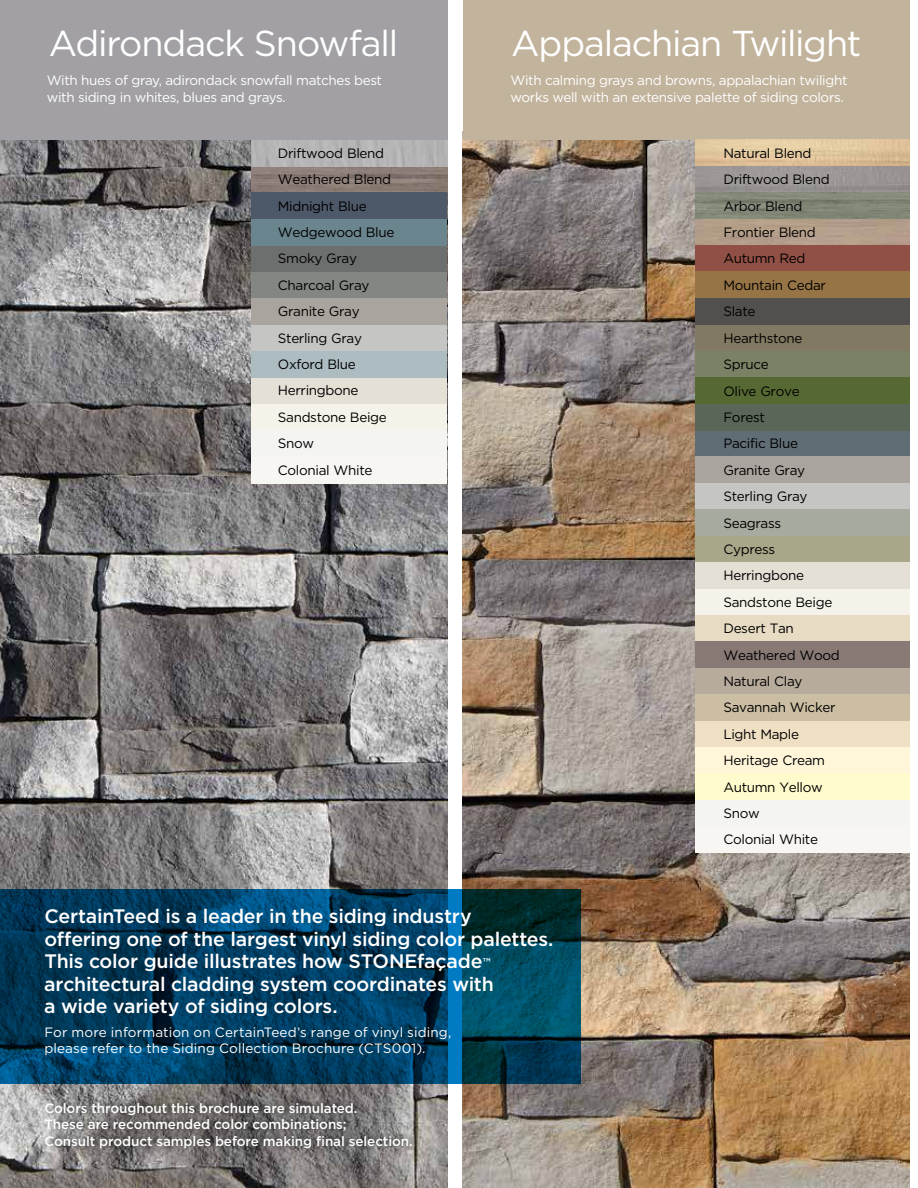
<style>
.page{position:relative;width:918px;height:1188px;background:#fff}
.page>*{position:absolute;margin:0;border:0;box-sizing:border-box;transform-origin:0 0}
.t1{font:36px "Gotham";letter-spacing:-.035em;color:#fff}
.t2{font:500 19.5px/22.5px "Gotham";letter-spacing:-.01em;color:#fff}
.t3{font:13.5px/26.4px "Gotham";letter-spacing:-.025em;color:#000}
.t4{font:13.5px/17.2px "Gotham";letter-spacing:-.025em;color:#fff}
.t5{font:500 13.5px/16.5px "Gotham";letter-spacing:-.005em;color:#fff}
.t6{font:13.5px/16.2px "Gotham";letter-spacing:.01em;color:#fff}
.s1{font-size:11.4px}
</style>
<div class="page">
<img style="left:0;top:140px;width:447px;height:1048px">
<img style="left:463px;top:140px;width:447px;height:1048px">
<img style="left:252px;top:140px;width:195px;height:53px">
<div style="left:252px;top:272px;width:195px;height:26px;background:#838683"></div>
<div style="left:252px;top:246px;width:195px;height:26px;background:#6d6e6e"></div>
<div style="left:252px;top:193px;width:195px;height:26px;background:#4d5869"></div>
<div style="left:252px;top:298px;width:195px;height:27px;background:#a9a49d"></div>
<div style="left:252px;top:219px;width:195px;height:27px;background:#6b858e"></div>
<div style="left:252px;top:325px;width:195px;height:26px;background:#c5c6c3"></div>
<div style="left:252px;top:378px;width:195px;height:26px;background:#e5e0d6"></div>
<div style="left:252px;top:404px;width:195px;height:26px;background:#f5f3e9"></div>
<div style="left:252px;top:430px;width:195px;height:27px;background:#f4f4f3"></div>
<div style="left:252px;top:457px;width:195px;height:26px;background:#f7f6f3"></div>
<div style="left:252px;top:351px;width:195px;height:27px;background:#adbcc1"></div>
<div style="left:463px;top:0;width:447px;height:140px;background:#c2b39c"></div>
<div style="left:0;top:0;width:447px;height:140px;background:#a2a0a4"></div>
<img style="left:696px;top:140px;width:214px;height:105px">
<div style="left:696px;top:430px;width:214px;height:27px;background:#606d75"></div>
<div style="left:696px;top:325px;width:214px;height:26px;background:#817961"></div>
<div style="left:696px;top:245px;width:214px;height:27px;background:#915045"></div>
<div style="left:696px;top:272px;width:214px;height:26px;background:#977445"></div>
<div style="left:696px;top:298px;width:214px;height:27px;background:#52504e"></div>
<div style="left:696px;top:351px;width:214px;height:26px;background:#7a8164"></div>
<div style="left:696px;top:404px;width:214px;height:26px;background:#596658"></div>
<div style="left:696px;top:378px;width:214px;height:26px;background:#576933"></div>
<div style="left:696px;top:457px;width:214px;height:26px;background:#a9a49d"></div>
<div style="left:696px;top:483px;width:214px;height:27px;background:#c5c6c3"></div>
<div style="left:696px;top:536px;width:214px;height:26px;background:#a8a789"></div>
<div style="left:696px;top:510px;width:214px;height:26px;background:#a7aa9e"></div>
<div style="left:696px;top:562px;width:214px;height:27px;background:#e5e0d6"></div>
<div style="left:696px;top:589px;width:214px;height:26px;background:#f5f3e9"></div>
<div style="left:696px;top:615px;width:214px;height:27px;background:#e7dcc3"></div>
<div style="left:696px;top:642px;width:214px;height:26px;background:#887975"></div>
<div style="left:696px;top:668px;width:214px;height:26px;background:#b7ab9b"></div>
<div style="left:696px;top:694px;width:214px;height:27px;background:#cbbea2"></div>
<div style="left:696px;top:721px;width:214px;height:26px;background:#f0e0c3"></div>
<div style="left:696px;top:747px;width:214px;height:27px;background:#fff6da"></div>
<div style="left:696px;top:774px;width:214px;height:26px;background:#fffbcc"></div>
<div style="left:696px;top:800px;width:214px;height:26px;background:#f4f4f3"></div>
<div style="left:696px;top:826px;width:214px;height:27px;background:#f7f6f3"></div>
<div style="left:45px;top:1096px;width:380px;height:59px;background:#000;opacity:.75"></div>
<svg style="left:0;top:890px;width:581px;height:194px;background:#003d5d"></svg>
<h1 class="t1" style="left:49px;top:20px;width:351px">Adirondack Snowfall</h1>
<h1 class="t1" style="left:511px;top:20px;width:351px">Appalachian Twilight</h1>
<p class="t4" style="left:47px;top:71px;width:337px">With hues of gray, adirondack snowfall matches best with siding in whites, blues and grays.</p>
<p class="t4" style="left:511px;top:71px;width:338px">With calming grays and browns, appalachian twilight works well with an extensive palette of siding colors.</p>
<p class="t3" style="left:278px;top:140px;width:118px">Driftwood Blend<br>Weathered Blend<br>Midnight Blue<br>Wedgewood Blue<br>Smoky Gray<br>Charcoal Gray<br>Granite Gray<br>Sterling Gray<br>Oxford Blue<br>Herringbone<br>Sandstone Beige<br>Snow<br>Colonial White</p>
<h2 class="t2" style="left:44px;top:905px;width:511px">CertainTeed is a leader in the siding industry<br>offering one of the largest vinyl siding color palettes.<br>This color guide illustrates how STONEfaçade<span class="s1">™ </span>architectural cladding system coordinates with<br>a wide variety of siding colors.</h2>
<p class="t6" style="left:44px;top:1024px;width:409px">For more information on CertainTeed’s range of vinyl siding, please refer to the Siding Collection Brochure (CTS001).</p>
<p class="t5" style="left:44px;top:1100px;width:370px">Colors throughout this brochure are simulated.<br>These are recommended color combinations;<br>Consult product samples before making final selection.</p>
<p class="t3" style="left:723px;top:140px;width:118px">Natural Blend<br>Driftwood Blend<br>Arbor Blend<br>Frontier Blend<br>Autumn Red<br>Mountain Cedar<br>Slate<br>Hearthstone<br>Spruce<br>Olive Grove<br>Forest<br>Pacific Blue<br>Granite Gray<br>Sterling Gray<br>Seagrass<br>Cypress<br>Herringbone<br>Sandstone Beige<br>Desert Tan<br>Weathered Wood<br>Natural Clay<br>Savannah Wicker<br>Light Maple<br>Heritage Cream<br>Autumn Yellow<br>Snow<br>Colonial White</p>
</div>
